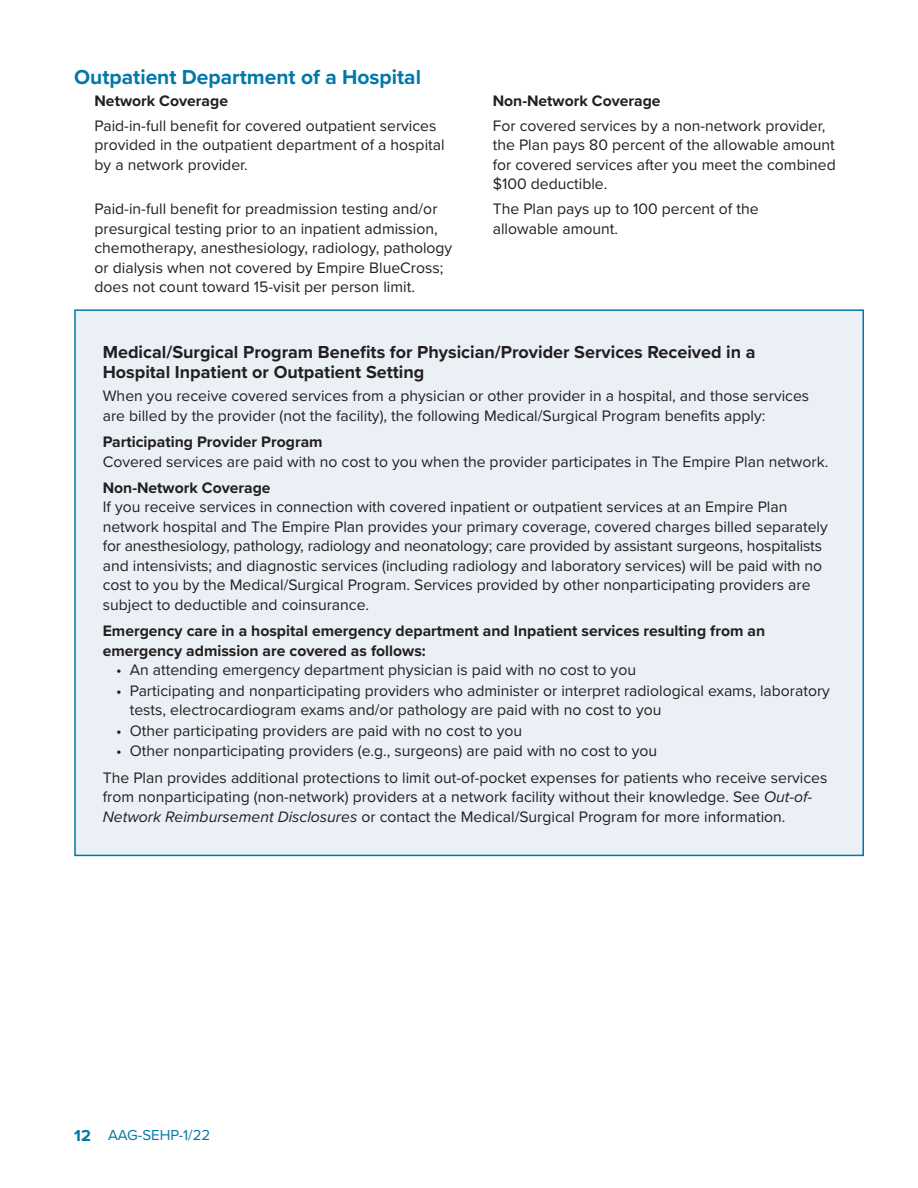
<style>
.page{position:relative;width:918px;height:1188px;background:#fff}
.page>*{position:absolute;margin:0;border:0;box-sizing:border-box;transform-origin:0 0}
._2022_AAG_Secondary{font:700 21px "Proxima Nova";color:#0078a8}
._2022_AAG_body_10_5{font:700 18px/19.5px "Proxima Nova";color:#231f20}
._2022_AAG_body_10_5-2{font:15.75px/19.5px "Proxima Nova";color:#231f20}
._2022_AAG_body_two_c{font:15.75px/19.5px "Proxima Nova";color:#231f20}
._2022_AAG_body_10_5-3{font:700 15.75px/19.5px "Proxima Nova";color:#231f20}
._2022_AAG_body_two_c-2{font:700 15.75px "Proxima Nova";color:#231f20}
.t1{font:15px "Proxima Nova";color:#0078a8}
.s1{font-weight:700}
.s2{font-style:italic}
.s3{font-weight:700;font-size:16.5px}
</style>
<div class="page">
<div style="left:75px;top:310px;width:788px;height:545px;background:#ebf0f6"></div>
<p class="_2022_AAG_Secondary" style="left:74px;top:61px;width:348px">Outpatient Department of a Hospital</p>
<p class="_2022_AAG_body_two_c-2" style="left:94px;top:89px;width:135px">Network Coverage</p>
<p class="_2022_AAG_body_two_c" style="left:94px;top:115px;width:352px">Paid-in-full benefit for covered outpatient services provided in the outpatient department of a hospital by a network provider.</p>
<p class="_2022_AAG_body_two_c" style="left:94px;top:198px;width:359px">Paid-in-full benefit for preadmission testing and/or presurgical testing prior to an inpatient admission, chemotherapy, anesthesiology, radiology, pathology or dialysis when not covered by Empire BlueCross; does not count toward 15-visit per person limit.</p>
<p class="_2022_AAG_body_two_c-2" style="left:493px;top:89px;width:169px">Non-Network Coverage</p>
<p class="_2022_AAG_body_two_c" style="left:493px;top:115px;width:345px">For covered services by a non-network provider, the Plan pays 80 percent of the allowable amount for covered services after you meet the combined $100 deductible.</p>
<p class="_2022_AAG_body_two_c" style="left:493px;top:198px;width:267px">The Plan pays up to 100 percent of the allowable amount.</p>
<p class="_2022_AAG_body_10_5" style="left:103px;top:342px;width:654px">Medical/Surgical Program Benefits for Physician/Provider Services Received in a<br>Hospital Inpatient or Outpatient Setting</p>
<p class="_2022_AAG_body_10_5-2" style="left:103px;top:386px;width:708px">When you receive covered services from a physician or other provider in a hospital, and those services are billed by the provider (not the facility), the following Medical/Surgical Program benefits apply:</p>
<p class="_2022_AAG_body_10_5-2" style="left:103px;top:432px;width:727px"><span class="s1">Participating Provider Program<br></span>Covered services are paid with no cost to you when the provider participates in The Empire Plan network.</p>
<p class="_2022_AAG_body_10_5-2" style="left:103px;top:477px;width:727px"><span class="s1">Non-Network Coverage<br></span>If you receive services in connection with covered inpatient or outpatient services at an Empire Plan network hospital and The Empire Plan provides your primary coverage, covered charges billed separately for anesthesiology, pathology, radiology and neonatology; care provided by assistant surgeons, hospitalists and intensivists; and diagnostic services (including radiology and laboratory services) will be paid with no cost to you by the Medical/Surgical Program. Services provided by other nonparticipating providers are subject to deductible and coinsurance.</p>
<p class="_2022_AAG_body_10_5-3" style="left:103px;top:621px;width:664px">Emergency care in a hospital emergency department and Inpatient services resulting from an emergency admission are covered as follows:</p>
<p class="_2022_AAG_body_10_5-2" style="left:116px;top:660px;width:521px">• An attending emergency department physician is paid with no cost to you</p>
<p class="_2022_AAG_body_10_5-2" style="left:130px;top:680px;width:702px;text-indent:-14px">• Participating and nonparticipating providers who administer or interpret radiological exams, laboratory tests, electrocardiogram exams and/or pathology are paid with no cost to you</p>
<p class="_2022_AAG_body_10_5-2" style="left:116px;top:720px;width:407px">• Other participating providers are paid with no cost to you</p>
<p class="_2022_AAG_body_10_5-2" style="left:103px;top:737px;width:726px;line-height:26.2px;text-indent:14px">• Other nonparticipating providers (e.g., surgeons) are paid with no cost to you<br>The Plan provides additional protections to limit out-of-pocket expenses for patients who receive services</p>
<p class="_2022_AAG_body_10_5-2" style="left:103px;top:786px;width:711px">from nonparticipating (non-network) providers at a network facility without their knowledge. See <span class="s2">Out-of-<br>Network Reimbursement Disclosures</span> or contact the Medical/Surgical Program for more information.</p>
<p class="t1" style="left:74px;top:1124px;width:138px"><span class="s3">12</span> AAG-SEHP-1/22</p>
</div>
